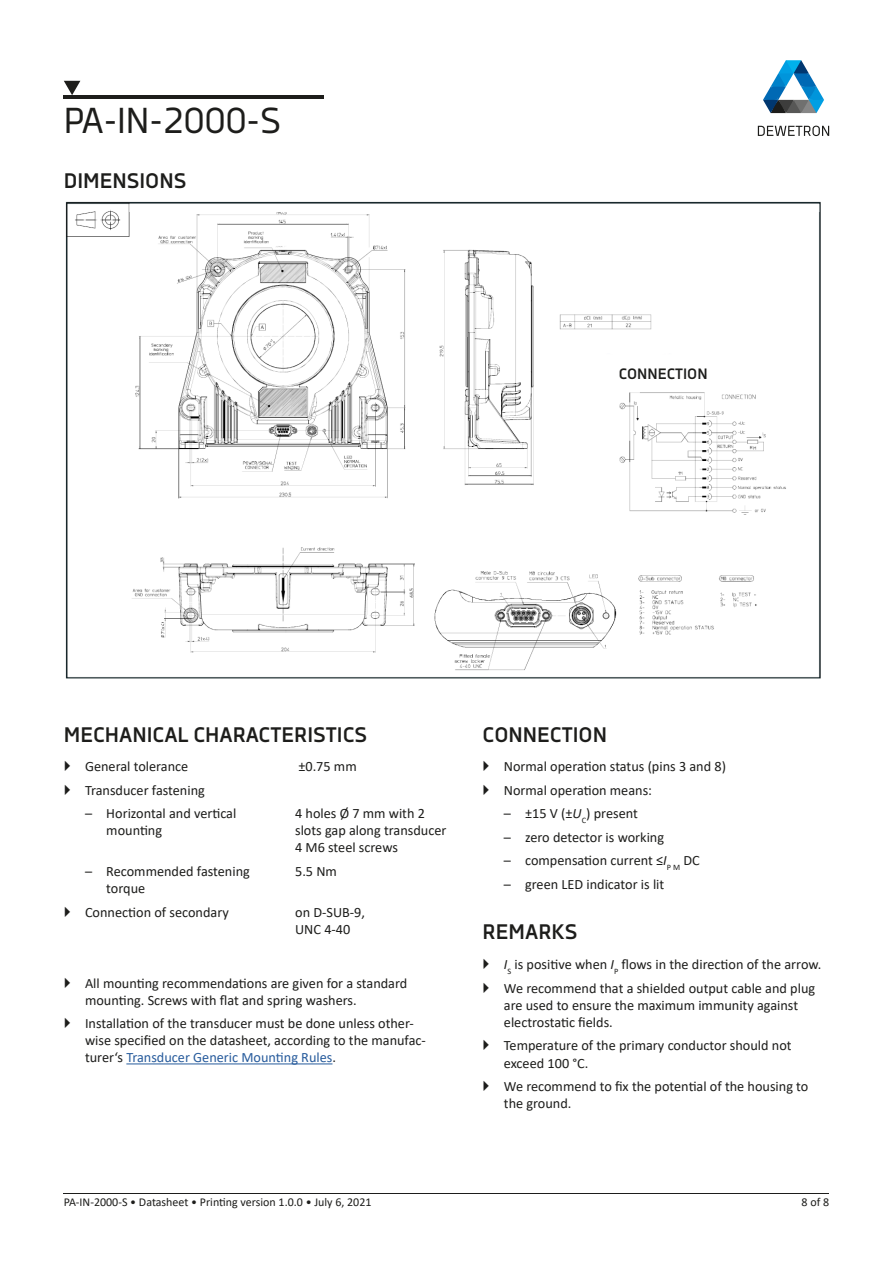
<style>
.page{position:relative;width:893px;height:1263px;background:#fff}
.page>*{position:absolute;margin:0;border:0;box-sizing:border-box;transform-origin:0 0}
.t1{font:36px "Decima Nova Pro";color:#1d1d1b}
.Title_2{font:700 21px "Decima Nova Pro";color:#1d1d1b}
.Title_4{font:700 15px "Decima Nova Pro";color:#1d1d1b}
.Body_Text{font:14.25px/17.1px "Calibri";color:#1d1d1b}
.t2{font:12px "Calibri";color:#1d1d1b}
.s1{font-style:italic}
.s2{color:#275b9c}
</style>
<div class="page">
<hr style="left:64px;top:1193px;width:765px;height:1px;background:#1d1d1b">
<hr style="left:64px;top:95px;width:260px;height:4px;background:#1d1d1b">
<svg style="left:64px;top:81px;width:16px;height:14px"></svg>
<svg style="left:758px;top:126px;width:71px;height:10px"></svg>
<svg style="left:763px;top:60px;width:61px;height:53px"></svg>
<img style="left:65px;top:201px;width:756px;height:478px">
<hr style="left:126px;top:1063px;width:206px;height:1px;background:#275b9c">
<h1 class="t1" style="left:64px;top:100px;width:219px">PA-IN-2000-S</h1>
<p class="Title_2" style="left:64px;top:169px;width:124px">DIMENSIONS</p>
<p class="Title_4" style="left:619px;top:365px;width:90px">CONNECTION</p>
<p class="Title_2" style="left:64px;top:723px;width:305px">MECHANICAL CHARACTERISTICS</p>
<p class="Title_2" style="left:483px;top:723px;width:126px">CONNECTION</p>
<p class="Body_Text" style="left:85px;top:758px;width:105px">General tolerance</p>
<p class="Body_Text" style="left:85px;top:781px;width:121px">Transducer fastening</p>
<p class="Body_Text" style="left:106px;top:805px;width:132px;text-indent:-21px">– Horizontal and vertical mounting</p>
<p class="Body_Text" style="left:106px;top:862px;width:145px;text-indent:-21px">– Recommended fastening torque</p>
<p class="Body_Text" style="left:85px;top:903px;width:145px">Connection of secondary</p>
<p class="Body_Text" style="left:504px;top:758px;width:224px">Normal operation status (pins 3 and 8)</p>
<p class="Body_Text" style="left:504px;top:781px;width:150px">Normal operation means:</p>
<p class="Body_Text" style="left:504px;top:805px;width:136px">– ±15 V (±<span class="s1">U</span><sub>C</sub>) present</p>
<p class="Body_Text" style="left:504px;top:828px;width:162px">– zero detector is working</p>
<p class="Body_Text" style="left:504px;top:851px;width:197px">– compensation current ≤<span class="s1">I</span><sub>P</sub> <sub>M</sub> DC</p>
<p class="Body_Text" style="left:504px;top:875px;width:162px">– green LED indicator is lit</p>
<p class="Title_2" style="left:483px;top:920px;width:97px">REMARKS</p>
<p class="Body_Text" style="left:504px;top:956px;width:319px"><span class="s1">I</span><sub>S</sub> is positive when <span class="s1">I</span><sub>P</sub> flows in the direction of the arrow.</p>
<p class="Body_Text" style="left:504px;top:979px;width:313px">We recommend that a shielded output cable and plug are used to ensure the maximum immunity against electrostatic fields.</p>
<p class="Body_Text" style="left:504px;top:1037px;width:289px">Temperature of the primary conductor should not exceed 100 °C.</p>
<p class="Body_Text" style="left:504px;top:1077px;width:306px">We recommend to fix the potential of the housing to the ground.</p>
<p class="Body_Text" style="left:298px;top:758px;width:60px">±0.75 mm</p>
<p class="Body_Text" style="left:295px;top:805px;width:153px">4 holes Ø 7 mm with 2 slots gap along transducer<br>4 M6 steel screws</p>
<p class="Body_Text" style="left:295px;top:862px;width:43px">5.5 Nm</p>
<p class="Body_Text" style="left:295px;top:903px;width:71px">on D-SUB-9,<br>UNC 4-40</p>
<p class="Body_Text" style="left:85px;top:974px;width:324px">All mounting recommendations are given for a standard mounting. Screws with flat and spring washers.</p>
<p class="Body_Text" style="left:85px;top:1014px;width:342px">Installation of the transducer must be done unless other&shy;wise specified on the datasheet, according to the manufac&shy;turer‘s <span class="s2">Transducer Generic Mounting Rules</span>.</p>
<p class="t2" style="left:64px;top:1194px;width:309px">PA-IN-2000-S • Datasheet • Printing version 1.0.0 • July 6, 2021</p>
<p class="t2" style="left:802px;top:1194px;width:29px">8 of 8</p>
</div>
